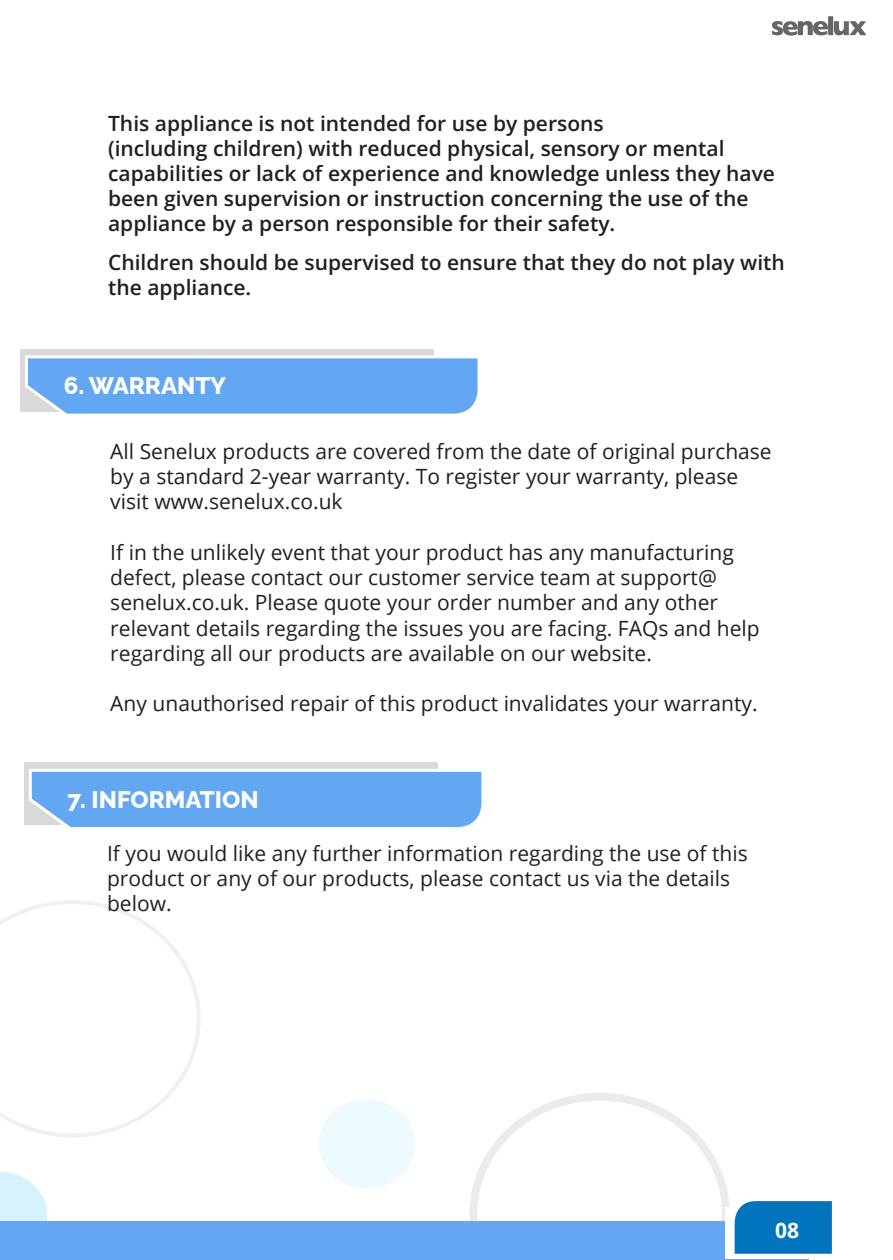
<style>
.page{position:relative;width:893px;height:1260px;background:#fff}
.page>*{position:absolute;margin:0;border:0;box-sizing:border-box;transform-origin:0 0}
.t1{font:800 24px "Raleway";color:#fff}
.Paragraph_Style_1{font:21px "Open Sans";color:#231f20}
.Paragraph_Style_1-2{font:600 21px/25.2px "Open Sans";color:#231f20}
.t2{font:700 21px "Open Sans";color:#fff}
</style>
<div class="page">
<svg style="left:772px;top:16px;width:94px;height:20px"></svg>
<div style="left:318px;top:1099px;width:97px;height:89px;background:#edfaff;border-radius:50%"></div>
<svg style="left:0;top:900px;width:201px;height:237px"></svg>
<svg style="left:0;top:1171px;width:47px;height:50px"></svg>
<div style="left:0;top:1221px;width:808px;height:38px;background:#63a6f2"></div>
<svg style="left:725px;top:1253px;width:95px;height:5px"></svg>
<svg style="left:470px;top:1093px;width:361px;height:160px"></svg>
<div style="left:20px;top:349px;width:414px;height:62px;background:#d9d9d9"></div>
<svg style="left:23px;top:355px;width:455px;height:59px;background:#71adf2"></svg>
<div style="left:24px;top:762px;width:414px;height:63px;background:#d9d9d9"></div>
<svg style="left:29px;top:769px;width:453px;height:59px;background:#71adf2"></svg>
<p class="Paragraph_Style_1-2" style="left:108px;top:110px;width:668px">This appliance is not intended for use by persons<br>(including children) with reduced physical, sensory or mental capabilities or lack of experience and knowledge unless they have been given supervision or instruction concerning the use of the appliance by a person responsible for their safety.</p>
<p class="Paragraph_Style_1-2" style="left:108px;top:249px;width:678px">Children should be supervised to ensure that they do not play with the appliance.</p>
<p class="t1" style="left:64px;top:366px;width:164px">6. WARRANTY</p>
<p class="Paragraph_Style_1" style="left:110px;top:437px;width:662px">All Senelux products are covered from the date of original purchase</p>
<p class="Paragraph_Style_1" style="left:110px;top:462px;width:629px">by a standard 2-year warranty. To register your warranty, please</p>
<p class="Paragraph_Style_1" style="left:110px;top:487px;width:234px">visit www.senelux.co.uk</p>
<p class="Paragraph_Style_1" style="left:110px;top:538px;width:624px">If in the unlikely event that your product has any manufacturing</p>
<p class="Paragraph_Style_1" style="left:110px;top:563px;width:607px">defect, please contact our customer service team at support@</p>
<p class="Paragraph_Style_1" style="left:110px;top:588px;width:609px">senelux.co.uk. Please quote your order number and any other</p>
<p class="Paragraph_Style_1" style="left:110px;top:613px;width:650px">relevant details regarding the issues you are facing. FAQs and help</p>
<p class="Paragraph_Style_1" style="left:110px;top:638px;width:543px">regarding all our products are available on our website.</p>
<p class="Paragraph_Style_1" style="left:110px;top:689px;width:648px">Any unauthorised repair of this product invalidates your warranty.</p>
<p class="t1" style="left:68px;top:780px;width:192px">7. INFORMATION</p>
<p class="Paragraph_Style_1" style="left:107px;top:838px;width:642px">If you would like any further information regarding the use of this</p>
<p class="Paragraph_Style_1" style="left:107px;top:863px;width:624px">product or any of our products, please contact us via the details</p>
<p class="Paragraph_Style_1" style="left:107px;top:889px;width:66px">below.</p>
<p class="t2" style="left:774px;top:1215px;width:26px">08</p>
</div>
